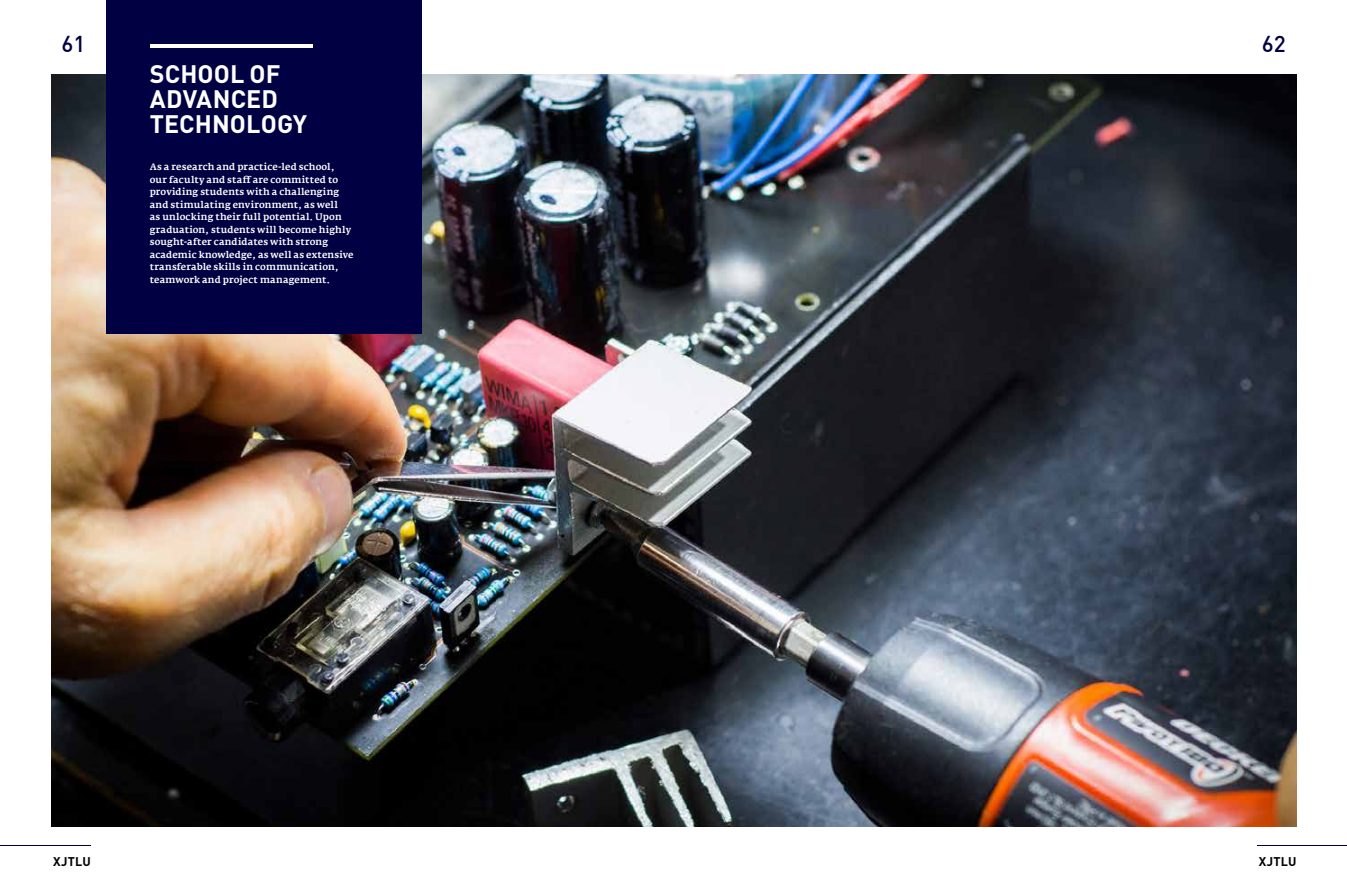
<style>
.page{position:relative;width:1347px;height:886px;background:#fff}
.page>*{position:absolute;margin:0;border:0;box-sizing:border-box;transform-origin:0 0}
.t1{font:700 25px/25px "DIN";letter-spacing:.005em;color:#fff}
.t2{font:500 22.5px "DIN";color:#000042}
.t3{font:700 12.5px "DIN";letter-spacing:.025em;color:#000}
.t4{font:500 9.38px/12.5px "Fedra Serif A";letter-spacing:.015em;color:#fff}
</style>
<div class="page">
<hr style="left:0;top:845px;width:91px;height:1px;background:#000042">
<img style="left:51px;top:74px;width:1245px;height:752px">
<div style="left:107px;top:0;width:315px;height:333px;background:#000042"></div>
<hr style="left:151px;top:44px;width:162px;height:4px;background:#fff">
<hr style="left:1257px;top:845px;width:89px;height:1px;background:#000042">
<h2 class="t2" style="left:62px;top:29px;width:25px">61</h2>
<h2 class="t2" style="left:1261px;top:29px;width:25px">62</h2>
<h1 class="t1" style="left:150px;top:60px;width:159px">SCHOOL OF<br>ADVANCED<br>TECHNOLOGY</h1>
<p class="t4" style="left:150px;top:161px;width:205px">As a research and practice-led school, our faculty and staff are committed to providing students with a challenging and stimulating environment, as well<br>as unlocking their full potential. Upon graduation, students will become highly sought-after candidates with strong academic knowledge, as well as extensive transferable skills in communication, teamwork and project management.</p>
<h3 class="t3" style="left:53px;top:853px;width:39px">XJTLU</h3>
<h3 class="t3" style="left:1258px;top:853px;width:39px">XJTLU</h3>
</div>
